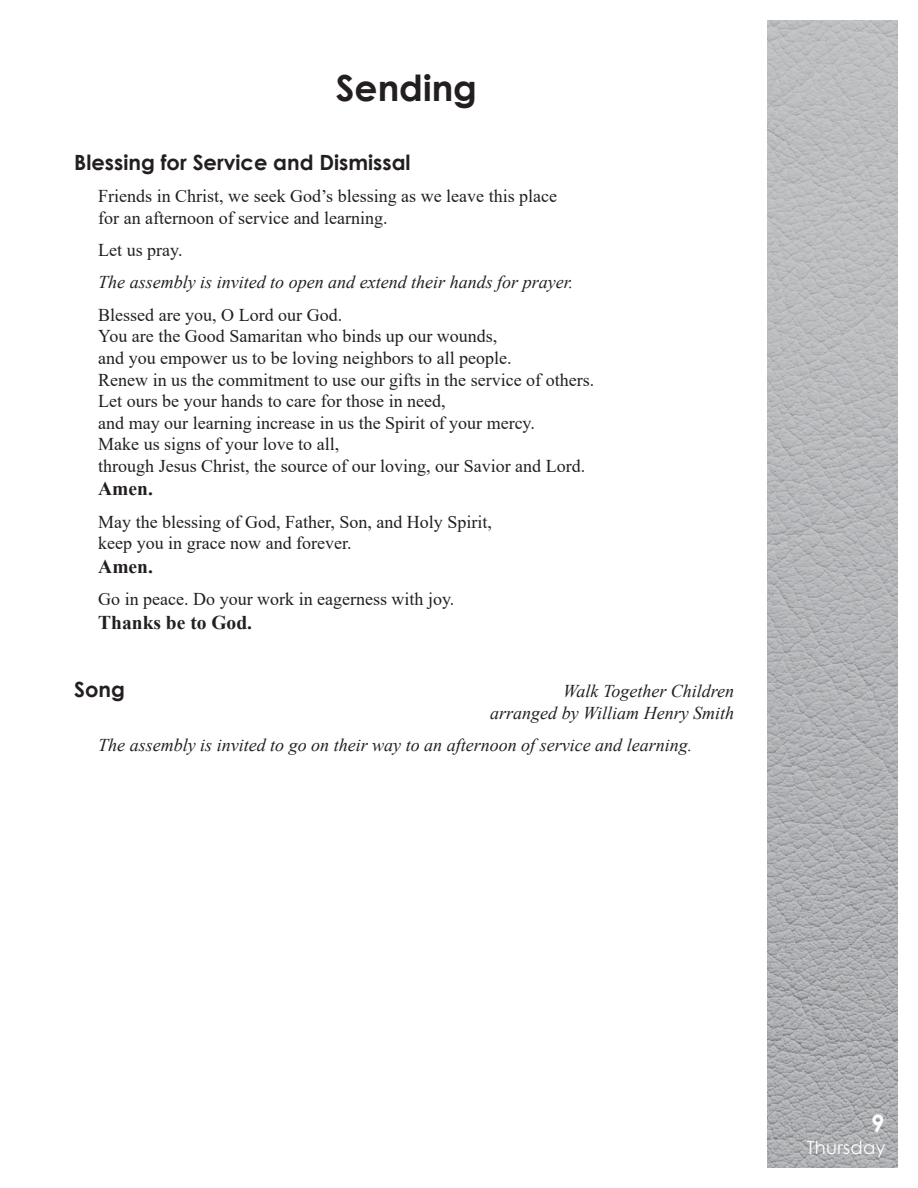
<style>
.page{position:relative;width:918px;height:1188px;background:#fff}
.page>*{position:absolute;margin:0;border:0;box-sizing:border-box;transform-origin:0 0}
.t1{font:700 36px "Century Gothic";color:#231f20}
.t2{font:700 24px "Century Gothic";color:#fff}
.t3{font:700 21px "Century Gothic";color:#231f20}
.t4{font:700 19.5px "Times New Roman";color:#231f20}
.t5{font:18px "Times New Roman";color:#231f20}
.t6{font:italic 18px "Times New Roman";color:#231f20}
.t7{font:18px "Century Gothic";letter-spacing:.02em;color:#fff}
</style>
<div class="page">
<img style="left:767px;top:20px;width:131px;height:1148px">
<p class="t1" style="left:336px;top:61px;width:143px">Sending</p>
<p class="t3" style="left:74px;top:146px;width:338px">Blessing for Service and Dismissal</p>
<p class="t5" style="left:98px;top:183px;width:460px">Friends in Christ, we seek God’s blessing as we leave this place</p>
<p class="t5" style="left:98px;top:205px;width:291px">for an afternoon of service and learning.</p>
<p class="t5" style="left:98px;top:237px;width:86px">Let us pray.</p>
<p class="t6" style="left:98px;top:270px;width:476px">The assembly is invited to open and extend their hands for prayer.</p>
<p class="t5" style="left:98px;top:302px;width:245px">Blessed are you, O Lord our God.</p>
<p class="t5" style="left:98px;top:324px;width:401px">You are the Good Samaritan who binds up our wounds,</p>
<p class="t5" style="left:98px;top:345px;width:415px">and you empower us to be loving neighbors to all people.</p>
<p class="t5" style="left:98px;top:367px;width:497px">Renew in us the commitment to use our gifts in the service of others.</p>
<p class="t5" style="left:98px;top:389px;width:349px">Let ours be your hands to care for those in need,</p>
<p class="t5" style="left:98px;top:410px;width:438px">and may our learning increase in us the Spirit of your mercy.</p>
<p class="t5" style="left:98px;top:432px;width:242px">Make us signs of your love to all,</p>
<p class="t5" style="left:98px;top:453px;width:488px">through Jesus Christ, the source of our loving, our Savior and Lord.</p>
<p class="t4" style="left:98px;top:475px;width:56px">Amen.</p>
<p class="t5" style="left:98px;top:509px;width:395px">May the blessing of God, Father, Son, and Holy Spirit,</p>
<p class="t5" style="left:98px;top:531px;width:255px">keep you in grace now and forever.</p>
<p class="t4" style="left:98px;top:552px;width:56px">Amen.</p>
<p class="t5" style="left:98px;top:587px;width:358px">Go in peace. Do your work in eagerness with joy.</p>
<p class="t4" style="left:98px;top:608px;width:155px">Thanks be to God.</p>
<p class="t3" style="left:74px;top:673px;width:52px">Song</p>
<p class="t6" style="left:563px;top:679px;width:173px">Walk Together Children</p>
<p class="t6" style="left:490px;top:700px;width:245px">arranged by William Henry Smith</p>
<p class="t6" style="left:98px;top:733px;width:595px">The assembly is invited to go on their way to an afternoon of service and learning.</p>
<h2 class="t2" style="left:871px;top:1105px;width:15px">9</h2>
<p class="t7" style="left:807px;top:1135px;width:80px">Thursday</p>
</div>
